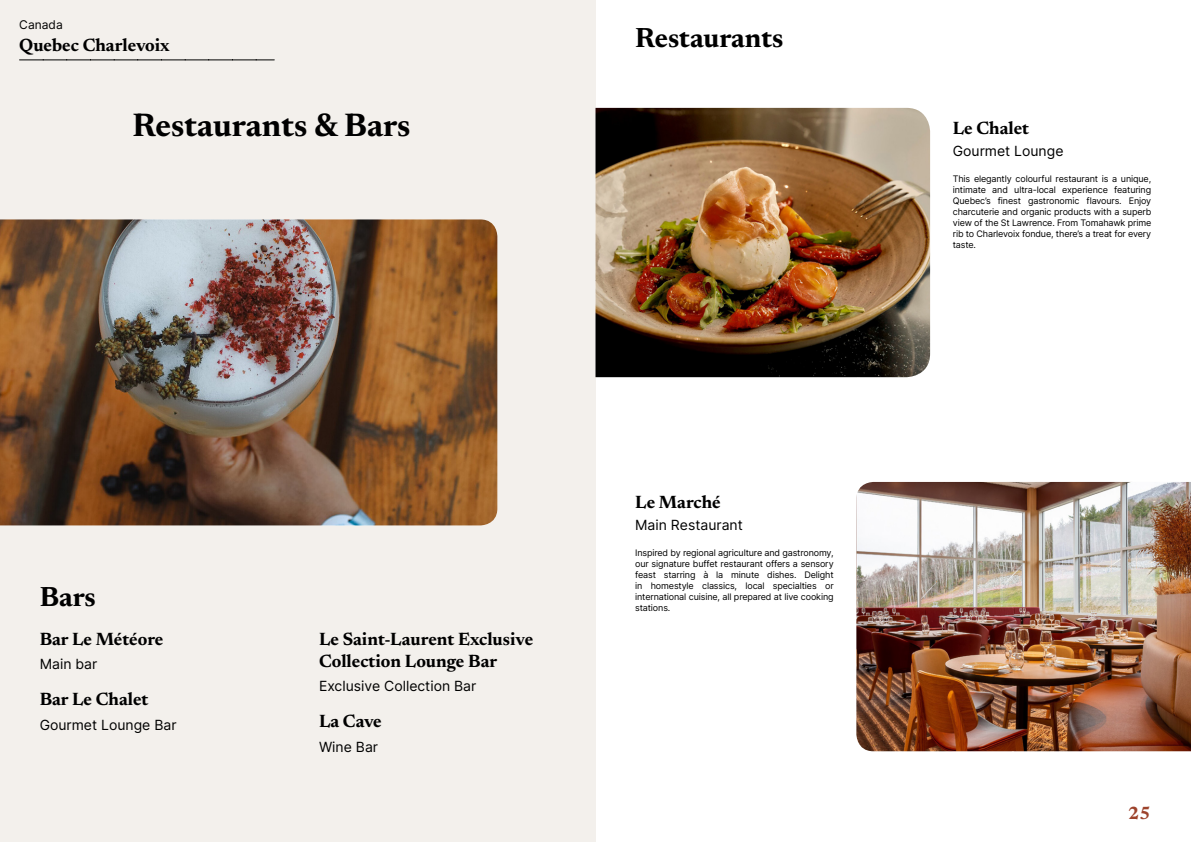
<style>
.page{position:relative;width:1191px;height:842px;background:#fff}
.page>*{position:absolute;margin:0;border:0;box-sizing:border-box;transform-origin:0 0}
.t1{font:700 33px "Newsreader 24 pt";color:#000}
.t2{font:700 28px "Newsreader 24 pt";color:#000}
.t3{font:700 18px/22px "Newsreader 24 pt";color:#000}
.t4{font:700 18px "Newsreader 24 pt";color:#9d432c}
.t5{font:14px "Inter";color:#000}
.t6{font:12px "Inter";color:#000}
.t7{font:9px/11px "Inter";letter-spacing:-.015em;color:#000;text-align:justify}
</style>
<div class="page">
<div style="left:0;top:0;width:595px;height:842px;background:#f3f0ec"></div>
<img style="left:0;top:219px;width:497px;height:306px">
<img style="left:595px;top:108px;width:335px;height:269px">
<img style="left:856px;top:482px;width:335px;height:269px">
<svg style="left:20px;top:60px;width:254px;height:1px"></svg>
<h3 class="t6" style="left:19px;top:15px;width:45px">Canada</h3>
<h3 class="t3" style="left:19px;top:33px;width:152px">Quebec Charlevoix</h3>
<h1 class="t1" style="left:133px;top:101px;width:279px">Restaurants &amp; Bars</h1>
<h2 class="t2" style="left:635px;top:18px;width:150px">Restaurants</h2>
<h2 class="t2" style="left:40px;top:576px;width:58px">Bars</h2>
<h3 class="t3" style="left:40px;top:627px;width:125px">Bar Le Météore</h3>
<h3 class="t5" style="left:40px;top:654px;width:59px">Main bar</h3>
<h3 class="t3" style="left:40px;top:687px;width:110px">Bar Le Chalet</h3>
<h3 class="t5" style="left:40px;top:715px;width:138px">Gourmet Lounge Bar</h3>
<h3 class="t3" style="left:319px;top:627px;width:216px">Le Saint-Laurent Exclusive<br>Collection Lounge Bar</h3>
<h3 class="t5" style="left:319px;top:676px;width:159px">Exclusive Collection Bar</h3>
<h3 class="t3" style="left:319px;top:709px;width:64px">La Cave</h3>
<h3 class="t5" style="left:319px;top:737px;width:61px">Wine Bar</h3>
<h3 class="t3" style="left:635px;top:490px;width:87px">Le Marché</h3>
<h3 class="t5" style="left:635px;top:515px;width:109px">Main Restaurant</h3>
<p class="t7" style="left:635px;top:547px;width:200px">Inspired by regional agriculture and gastronomy, our signature buffet restaurant offers a sensory feast starring à la minute dishes. Delight in homestyle classics, local specialties or international cuisine, all prepared at live cooking stations.</p>
<h3 class="t3" style="left:952px;top:116px;width:78px">Le Chalet</h3>
<h3 class="t5" style="left:952px;top:141px;width:112px">Gourmet Lounge</h3>
<p class="t7" style="left:952px;top:173px;width:200px">This elegantly colourful restaurant is a unique, intimate and ultra-local experience featuring Quebec’s finest gastronomic flavours. Enjoy charcuterie and organic products with a superb view of the St Lawrence. From Tomahawk prime rib to Charlevoix fondue, there’s a treat for every taste.</p>
<h3 class="t4" style="left:1128px;top:800px;width:24px">25</h3>
</div>
